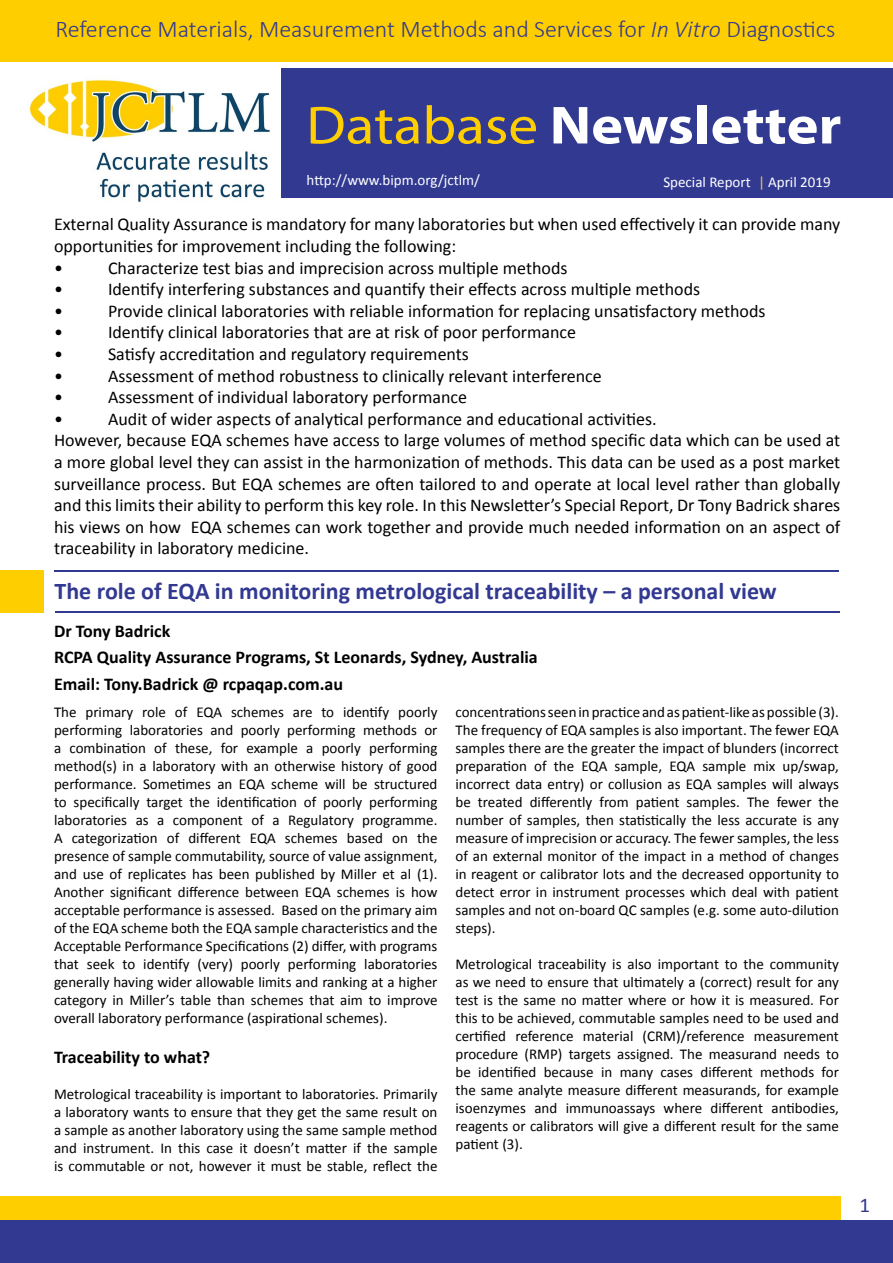
<style>
.page{position:relative;width:893px;height:1263px;background:#fff}
.page>*{position:absolute;margin:0;border:0;box-sizing:border-box;transform-origin:0 0}
.t1{font:700 54px "Myriad Pro";color:#fff;scale:1.12 1}
.t2{font:300 24px "Calibri";color:#323991}
.t3{font:700 24px "Calibri";color:#323991}
.t4{font:21px "Calibri";color:#323991}
.t5{font:18px/21.6px "Calibri";color:#000}
.t6{font:700 18px/26.5px "Calibri";color:#000}
.t7{font:15px/18px "Calibri";color:#000;text-align:justify}
.t8{font:15px "Calibri";color:#fff}
.s1{font-style:italic}
.s2{font-weight:400;color:#ffce00}
</style>
<div class="page">
<div style="left:0;top:1196px;width:840px;height:24px;background:#ffce00"></div>
<div style="left:0;top:1220px;width:893px;height:43px;background:#323991"></div>
<div style="left:280px;top:68px;width:613px;height:130px;background:#323991"></div>
<div style="left:0;top:0;width:893px;height:62px;background:#ffce00"></div>
<img style="left:29px;top:68px;width:252px;height:134px">
<div style="left:0;top:570px;width:44px;height:43px;background:#ffce00"></div>
<hr style="left:55px;top:611px;width:785px;height:2px;background:#323991">
<hr style="left:54px;top:570px;width:785px;height:2px;background:#323991">
<h2 class="t2" style="left:55px;top:14px;width:781px">Reference Materials, Measurement Methods and Services for <span class="s1">In Vitro</span> Diagnostics</h2>
<h1 class="t1" style="left:306px;top:90px;width:479px"><span class="s2">Database</span> Newsletter</h1>
<p class="t8" style="left:307px;top:171px;width:175px">http://www.bipm.org/jctlm/</p>
<p class="t8" style="left:663px;top:172px;width:89px">Special Report</p>
<p class="t8" style="left:768px;top:172px;width:64px">April 2019</p>
<p class="t5" style="left:54px;top:214px;width:788px">External Quality Assurance is mandatory for many laboratories but when used effectively it can provide many opportunities for improvement including the following:<br>•</p>
<p class="t5" style="left:108px;top:257px;width:461px">Characterize test bias and imprecision across multiple methods</p>
<p class="t5" style="left:54px;top:278px;width:10px">•</p>
<p class="t5" style="left:108px;top:278px;width:594px">Identify interfering substances and quantify their effects across multiple methods</p>
<p class="t5" style="left:54px;top:300px;width:10px">•</p>
<p class="t5" style="left:108px;top:300px;width:659px">Provide clinical laboratories with reliable information for replacing unsatisfactory methods</p>
<p class="t5" style="left:54px;top:322px;width:10px">•</p>
<p class="t5" style="left:108px;top:322px;width:470px">Identify clinical laboratories that are at risk of poor performance</p>
<p class="t5" style="left:54px;top:343px;width:10px">•</p>
<p class="t5" style="left:108px;top:343px;width:362px">Satisfy accreditation and regulatory requirements</p>
<p class="t5" style="left:54px;top:365px;width:10px">•</p>
<p class="t5" style="left:108px;top:365px;width:495px">Assessment of method robustness to clinically relevant interference</p>
<p class="t5" style="left:54px;top:386px;width:10px">•</p>
<p class="t5" style="left:108px;top:386px;width:361px">Assessment of individual laboratory performance</p>
<p class="t5" style="left:54px;top:408px;width:10px">•</p>
<p class="t5" style="left:54px;top:408px;width:788px;text-indent:54px">Audit of wider aspects of analytical performance and educational activities.<br>However, because EQA schemes have access to large volumes of method specific data which can be used at a more global level they can assist in the harmonization of methods. This data can be used as a post market surveillance process. But EQA schemes are often tailored to and operate at local level rather than globally and this limits their ability to perform this key role. In this Newsletter’s Special Report, Dr Tony Badrick shares his views on how EQA schemes can work together and provide much needed information on an aspect of traceability in laboratory medicine.</p>
<h2 class="t3" style="left:54px;top:576px;width:724px">The role of EQA in monitoring metrological traceability – a personal view</h2>
<p class="t6" style="left:54px;top:617px;width:485px">Dr Tony Badrick<br>RCPA Quality Assurance Programs, St Leonards, Sydney, Australia<br>Email: Tony.Badrick @ rcpaqap.com.au</p>
<p class="t7" style="left:54px;top:703px;width:385px">The primary role of EQA schemes are to identify poorly performing laboratories and poorly performing methods or a combination of these, for example a poorly performing method(s) in a laboratory with an otherwise history of good performance. Sometimes an EQA scheme will be structured to specifically target the identification of poorly performing laboratories as a component of a Regulatory programme.<br>A categorization of different EQA schemes based on the presence of sample commutability, source of value assignment, and use of replicates has been published by Miller et al (1).<br>Another significant difference between EQA schemes is how acceptable performance is assessed. Based on the primary aim of the EQA scheme both the EQA sample characteristics and the Acceptable Performance Specifications (2) differ, with programs that seek to identify (very) poorly performing laboratories generally having wider allowable limits and ranking at a higher category in Miller’s table than schemes that aim to improve overall laboratory performance (aspirational schemes).</p>
<p class="t6" style="left:54px;top:1043px;width:158px">Traceability to what?</p>
<p class="t7" style="left:54px;top:1085px;width:385px">Metrological traceability is important to laboratories. Primarily a laboratory wants to ensure that they get the same result on a sample as another laboratory using the same sample method and instrument. In this case it doesn’t matter if the sample is commutable or not, however it must be stable, reflect the</p>
<p class="t7" style="left:455px;top:703px;width:385px">concentrations seen in practice and as patient-like as possible (3).<br>The frequency of EQA samples is also important. The fewer EQA samples there are the greater the impact of blunders (incorrect preparation of the EQA sample, EQA sample mix up/swap, incorrect data entry) or collusion as EQA samples will always be treated differently from patient samples. The fewer the number of samples, then statistically the less accurate is any measure of imprecision or accuracy. The fewer samples, the less of an external monitor of the impact in a method of changes in reagent or calibrator lots and the decreased opportunity to detect error in instrument processes which deal with patient samples and not on-board QC samples (e.g. some auto-dilution steps).</p>
<p class="t7" style="left:455px;top:955px;width:385px">Metrological traceability is also important to the community as we need to ensure that ultimately a (correct) result for any test is the same no matter where or how it is measured. For this to be achieved, commutable samples need to be used and certified reference material (CRM)/reference measurement procedure (RMP) targets assigned. The measurand needs to be identified because in many cases different methods for the same analyte measure different measurands, for example isoenzymes and immunoassays where different antibodies, reagents or calibrators will give a different result for the same patient (3).</p>
<h3 class="t4" style="left:859px;top:1192px;width:12px">1</h3>
</div>
